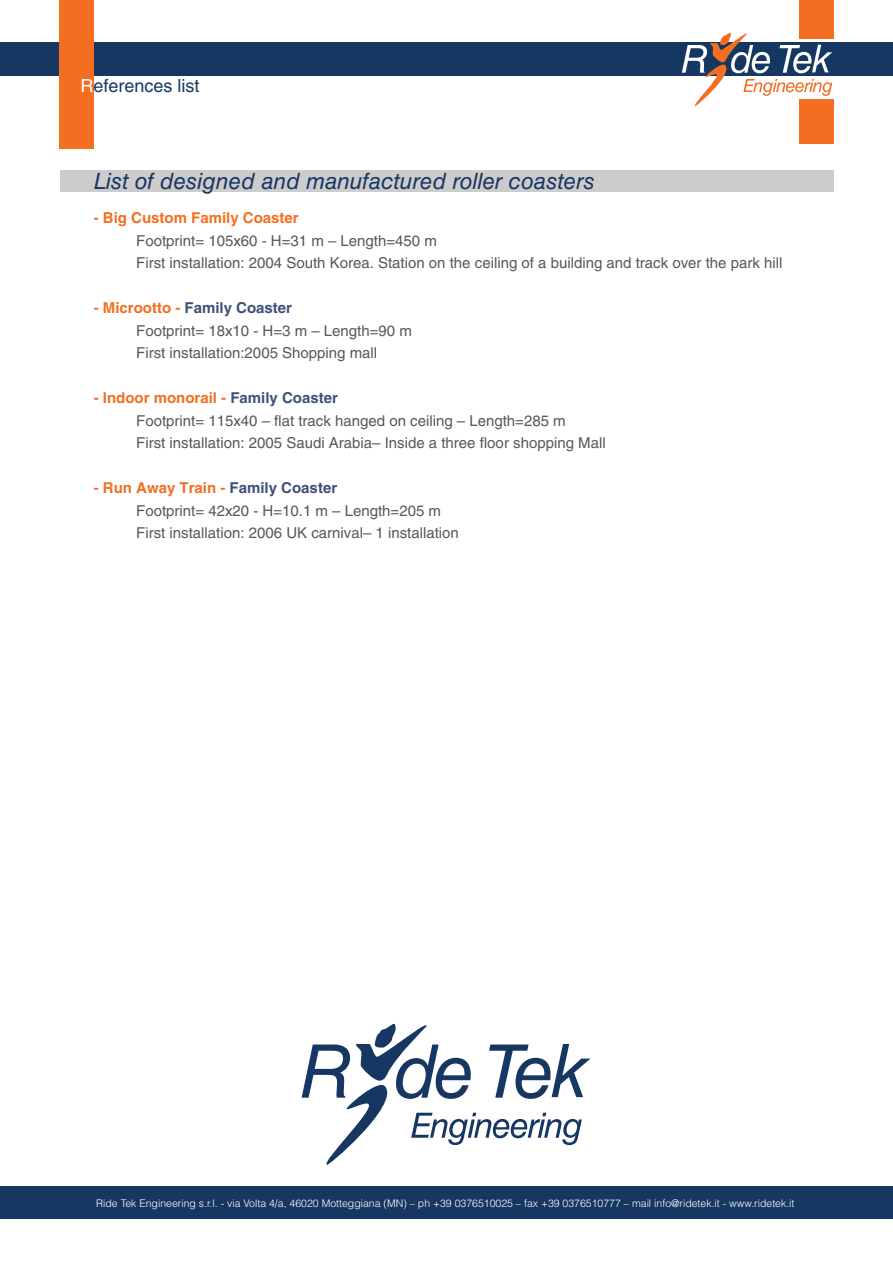
<style>
.page{position:relative;width:893px;height:1263px;background:#fff}
.page>*{position:absolute;margin:0;border:0;box-sizing:border-box;transform-origin:0 0}
.t1{font:italic 22.5px "Helvetica LT Std";color:#173763}
.t2{font:18px "Helvetica LT Std";color:#173763}
.t3{font:15px "Helvetica LT Std";color:#57585a}
.t4{font:700 15px "Helvetica LT Std";color:#f36e21}
.t5{font:700 15px "Helvetica LT Std";color:#3f5078}
.t6{font:300 10.5px "Helvetica LT Std";color:#fff}
.s1{color:#fff}
.s2{color:#f36e21}
.s3{color:#3f5078}
</style>
<div class="page">
<div style="left:0;top:42px;width:893px;height:34px;background:#173763"></div>
<div style="left:0;top:1186px;width:893px;height:33px;background:#173763"></div>
<div style="left:799px;top:0;width:34px;height:39px;background:#f36e21"></div>
<div style="left:799px;top:99px;width:34px;height:44px;background:#f36e21"></div>
<svg style="left:682px;top:33px;width:150px;height:74px"></svg>
<div style="left:60px;top:0;width:34px;height:149px;background:#f36e21"></div>
<svg style="left:302px;top:1024px;width:289px;height:141px"></svg>
<div style="left:60px;top:170px;width:773px;height:21px;background:#cdcccc"></div>
<p class="t2" style="left:80px;top:75px;width:121px"><span class="s1">R</span>eferences list</p>
<p class="t1" style="left:94px;top:168px;width:503px">List of designed and manufactured roller coasters</p>
<p class="t4" style="left:94px;top:209px;width:207px">- Big Custom Family Coaster</p>
<p class="t3" style="left:136px;top:232px;width:302px">Footprint= 105x60 - H=31 m – Length=450 m</p>
<p class="t3" style="left:136px;top:254px;width:648px">First installation: 2004 South Korea. Station on the ceiling of a building and track over the park hill</p>
<p class="t5" style="left:94px;top:299px;width:200px"><span class="s2">- Microotto -</span> Family Coaster</p>
<p class="t3" style="left:136px;top:322px;width:277px">Footprint= 18x10 - H=3 m – Length=90 m</p>
<p class="t3" style="left:136px;top:344px;width:242px">First installation:2005 Shopping mall</p>
<p class="t4" style="left:94px;top:389px;width:246px">- Indoor monorail - <span class="s3">Family Coaster</span></p>
<p class="t3" style="left:136px;top:412px;width:431px">Footprint= 115x40 – flat track hanged on ceiling – Length=285 m</p>
<p class="t3" style="left:136px;top:434px;width:471px">First installation: 2005 Saudi Arabia– Inside a three floor shopping Mall</p>
<p class="t4" style="left:94px;top:479px;width:245px">- Run Away Train - <span class="s3">Family Coaster</span></p>
<p class="t3" style="left:136px;top:502px;width:306px">Footprint= 42x20 - H=10.1 m – Length=205 m</p>
<p class="t3" style="left:136px;top:524px;width:324px">First installation: 2006 UK carnival– 1 installation</p>
<p class="t6" style="left:96px;top:1196px;width:700px">Ride Tek Engineering s.r.l. - via Volta 4/a, 46020 Motteggiana (MN) – ph +39 0376510025 – fax +39 0376510777 – mail info@ridetek.it - www.ridetek.it</p>
</div>
